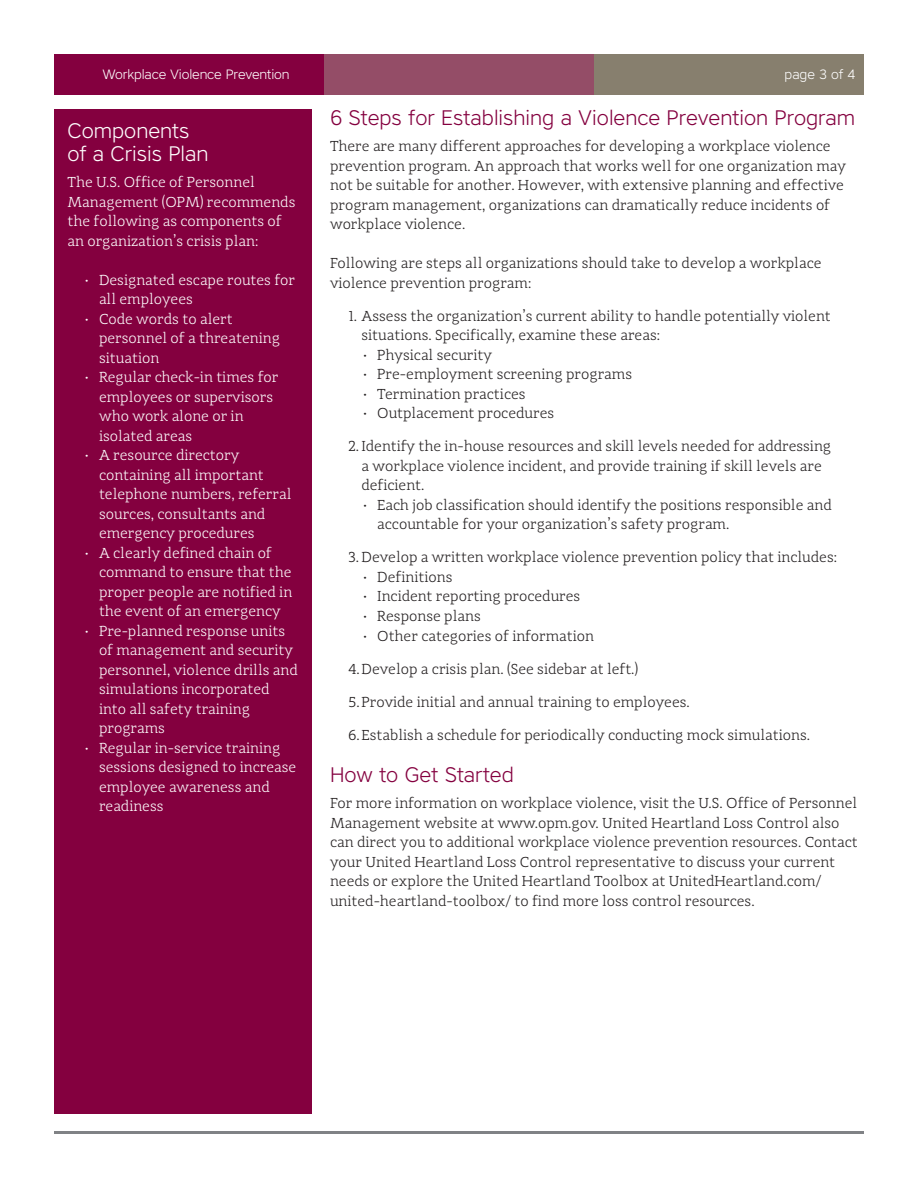
<style>
.page{position:relative;width:918px;height:1188px;background:#fff}
.page>*{position:absolute;margin:0;border:0;box-sizing:border-box;transform-origin:0 0}
.h4__Paragraph_headi{font:300 21px "Core Sans A";color:#84003f}
.h4__Paragraph_headi-2{font:300 21px/22.5px "Core Sans A";color:#fff}
.p__paragraphs{font:300 15px/19.5px "Adagio Slab";color:#231f20}
.p__paragraphs-2{font:300 15px/19.5px "Adagio Slab";color:#fff}
.Page_Count_Heading{font:300 13.5px "Core Sans A";letter-spacing:-.01em;color:#fff}
</style>
<div class="page">
<div style="left:54px;top:54px;width:270px;height:40px;background:#84003f"></div>
<div style="left:324px;top:54px;width:270px;height:40px;background:#944d67"></div>
<div style="left:594px;top:54px;width:270px;height:40px;background:#877f6e"></div>
<hr style="left:54px;top:1131px;width:810px;height:3px;background:#808285">
<div style="left:54px;top:109px;width:258px;height:1005px;background:#84003f"></div>
<p class="Page_Count_Heading" style="left:103px;top:65px;width:189px">Workplace Violence Prevention</p>
<p class="Page_Count_Heading" style="left:785px;top:65px;width:72px">page 3 of 4</p>
<p class="h4__Paragraph_headi-2" style="left:68px;top:119px;width:143px">Components of a Crisis Plan</p>
<p class="p__paragraphs-2" style="left:68px;top:172px;width:229px">The U.S. Office of Personnel<br>Management (OPM) recommends the following as components of an organization’s crisis plan:</p>
<p class="p__paragraphs-2" style="left:99px;top:270px;width:198px;text-indent:-14px">• Designated escape routes for all employees</p>
<p class="p__paragraphs-2" style="left:99px;top:309px;width:182px;text-indent:-14px">• Code words to alert personnel of a threatening situation</p>
<p class="p__paragraphs-2" style="left:99px;top:368px;width:181px;text-indent:-14px">• Regular check-in times for employees or supervisors who work alone or in isolated areas</p>
<p class="p__paragraphs-2" style="left:99px;top:446px;width:194px;text-indent:-14px">• A resource directory containing all important telephone numbers, referral sources, consultants and emergency procedures</p>
<p class="p__paragraphs-2" style="left:99px;top:543px;width:195px;text-indent:-14px">• A clearly defined chain of command to ensure that the proper people are notified in the event of an emergency</p>
<p class="p__paragraphs-2" style="left:99px;top:621px;width:200px;text-indent:-14px">• Pre-planned response units of management and security personnel, violence drills and simulations incorporated into all safety training programs</p>
<p class="p__paragraphs-2" style="left:99px;top:738px;width:199px;text-indent:-14px">• Regular in-service training sessions designed to increase employee awareness and readiness</p>
<p class="h4__Paragraph_headi" style="left:330px;top:104px;width:527px">6 Steps for Establishing a Violence Prevention Program</p>
<p class="p__paragraphs" style="left:330px;top:136px;width:517px">There are many different approaches for developing a workplace violence prevention program. An approach that works well for one organization may not be suitable for another. However, with extensive planning and effective program management, organizations can dramatically reduce incidents of workplace violence.</p>
<p class="p__paragraphs" style="left:330px;top:253px;width:493px">Following are steps all organizations should take to develop a workplace violence prevention program:</p>
<p class="p__paragraphs" style="left:362px;top:306px;width:471px;text-indent:-14px">1. Assess the organization’s current ability to handle potentially violent situations. Specifically, examine these areas:</p>
<p class="p__paragraphs" style="left:364px;top:345px;width:130px">• Physical security</p>
<p class="p__paragraphs" style="left:364px;top:364px;width:270px">• Pre-employment screening programs</p>
<p class="p__paragraphs" style="left:364px;top:384px;width:163px">• Termination practices</p>
<p class="p__paragraphs" style="left:364px;top:404px;width:192px">• Outplacement procedures</p>
<p class="p__paragraphs" style="left:362px;top:437px;width:471px;text-indent:-14px">2. Identify the in-house resources and skill levels needed for addressing a workplace violence incident, and provide training if skill levels are deficient.</p>
<p class="p__paragraphs" style="left:377px;top:495px;width:456px;text-indent:-14px">• Each job classification should identify the positions responsible and accountable for your organization’s safety program.</p>
<p class="p__paragraphs" style="left:348px;top:548px;width:491px">3. Develop a written workplace violence prevention policy that includes:</p>
<p class="p__paragraphs" style="left:364px;top:567px;width:90px">• Definitions</p>
<p class="p__paragraphs" style="left:364px;top:587px;width:218px">• Incident reporting procedures</p>
<p class="p__paragraphs" style="left:364px;top:606px;width:119px">• Response plans</p>
<p class="p__paragraphs" style="left:364px;top:626px;width:232px">• Other categories of information</p>
<p class="p__paragraphs" style="left:348px;top:659px;width:292px">4.Develop a crisis plan. (See sidebar at left.)</p>
<p class="p__paragraphs" style="left:348px;top:692px;width:343px">5.Provide initial and annual training to employees.</p>
<p class="p__paragraphs" style="left:348px;top:725px;width:464px">6.Establish a schedule for periodically conducting mock simulations.</p>
<p class="h4__Paragraph_headi" style="left:330px;top:761px;width:185px">How to Get Started</p>
<p class="p__paragraphs" style="left:330px;top:793px;width:529px">For more information on workplace violence, visit the U.S. Office of Personnel Management website at www.opm.gov. United Heartland Loss Control also can direct you to additional workplace violence prevention resources. Contact your United Heartland Loss Control representative to discuss your current needs or explore the United Heartland Toolbox at UnitedHeartland.com/ united-heartland-toolbox/ to find more loss control resources.</p>
</div>
